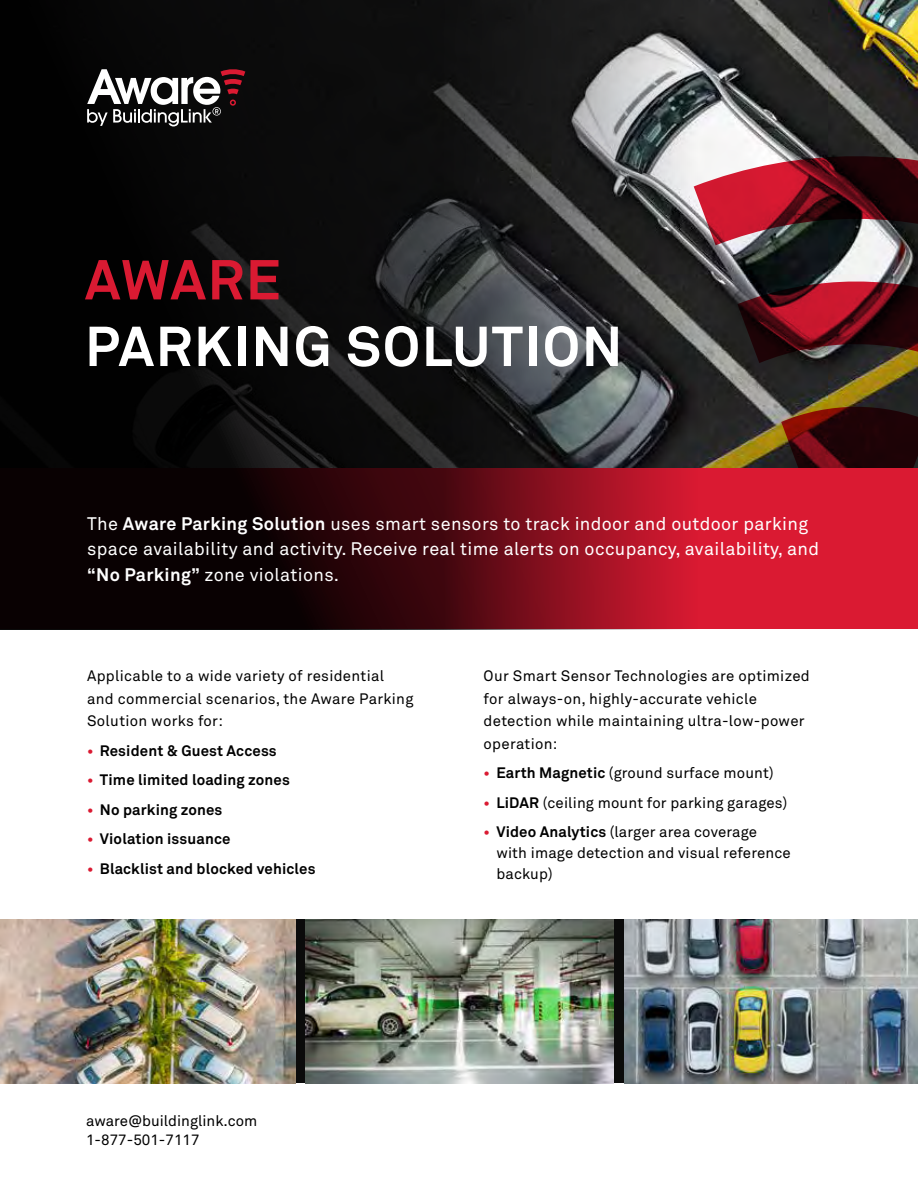
<style>
.page{position:relative;width:918px;height:1188px;background:#fff}
.page>*{position:absolute;margin:0;border:0;box-sizing:border-box;transform-origin:0 0}
.t1{font:700 55.5px "Akkurat Pro";letter-spacing:.03em;color:#fff}
.t2{font:700 55.5px "Akkurat Pro";letter-spacing:.025em;color:#da1a32}
.t3{font:18px/25.5px "Akkurat Pro";letter-spacing:.02em;color:#fff}
.t4{font:15px/22.5px "Akkurat Pro";letter-spacing:.015em;color:#000}
.t5{font:700 15px "Akkurat Pro";letter-spacing:.01em;color:#000}
.s1{font-weight:700}
.s2{color:#da1a32}
.s3{font-weight:700;color:#da1a32}
</style>
<div class="page">
<img style="left:780px;top:0;width:138px;height:468px">
<svg style="left:780px;top:155px;width:138px;height:90px;background:#4c2026"></svg>
<svg style="left:780px;top:274px;width:138px;height:89px;background:#651f26"></svg>
<svg style="left:781px;top:402px;width:137px;height:66px;background:#3b120e"></svg>
<div style="left:0;top:468px;width:918px;height:161px;background:#da1a32"></div>
<svg style="left:0;top:0;width:780px;height:629px;background:#2d1a1d"></svg>
<svg style="left:87px;top:69px;width:158px;height:57px"></svg>
<div style="left:0;top:919px;width:918px;height:164px;background:linear-gradient(to bottom,#0b0b0b,#0b0b0b)"></div>
<img style="left:306px;top:919px;width:307px;height:164px">
<img style="left:0;top:919px;width:295px;height:164px">
<img style="left:624px;top:919px;width:294px;height:164px">
<h1 class="t2" style="left:85px;top:246px;width:197px">AWARE</h1>
<h1 class="t1" style="left:85px;top:312px;width:539px">PARKING SOLUTION</h1>
<p class="t3" style="left:87px;top:511px;width:734px">The <span class="s1">Aware Parking Solution</span> uses smart sensors to track indoor and outdoor parking space availability and activity. Receive real time alerts on occupancy, availability, and <span class="s1">“No Parking”</span> zone violations.</p>
<p class="t4" style="left:87px;top:665px;width:328px">Applicable to a wide variety of residential and commercial scenarios, the Aware Parking<br>Solution works for:</p>
<p class="t5" style="left:87px;top:741px;width:191px"><span class="s2">•</span> Resident &amp; Guest Access</p>
<p class="t5" style="left:87px;top:771px;width:204px"><span class="s2">•</span> Time limited loading zones</p>
<p class="t5" style="left:87px;top:800px;width:137px"><span class="s2">•</span> No parking zones</p>
<p class="t5" style="left:87px;top:830px;width:145px"><span class="s2">•</span> Violation issuance</p>
<p class="t5" style="left:87px;top:859px;width:230px"><span class="s2">•</span> Blacklist and blocked vehicles</p>
<p class="t4" style="left:484px;top:665px;width:328px">Our Smart Sensor Technologies are optimized for always-on, highly-accurate vehicle detection while maintaining ultra-low-power operation:</p>
<p class="t4" style="left:484px;top:762px;width:292px"><span class="s3">•</span> <span class="s1">Earth Magnetic</span> (ground surface mount)</p>
<p class="t4" style="left:484px;top:791px;width:305px"><span class="s3">•</span> <span class="s1">LiDAR</span> (ceiling mount for parking garages)</p>
<p class="t4" style="left:496px;top:821px;width:296px;line-height:21px;text-indent:-13px"><span class="s3">•</span> <span class="s1">Video Analytics</span> (larger area coverage with image detection and visual reference backup)</p>
<p class="t4" style="left:86px;top:1111px;width:173px;line-height:19.5px">aware@buildinglink.com<br>1-877-501-7117</p>
</div>
